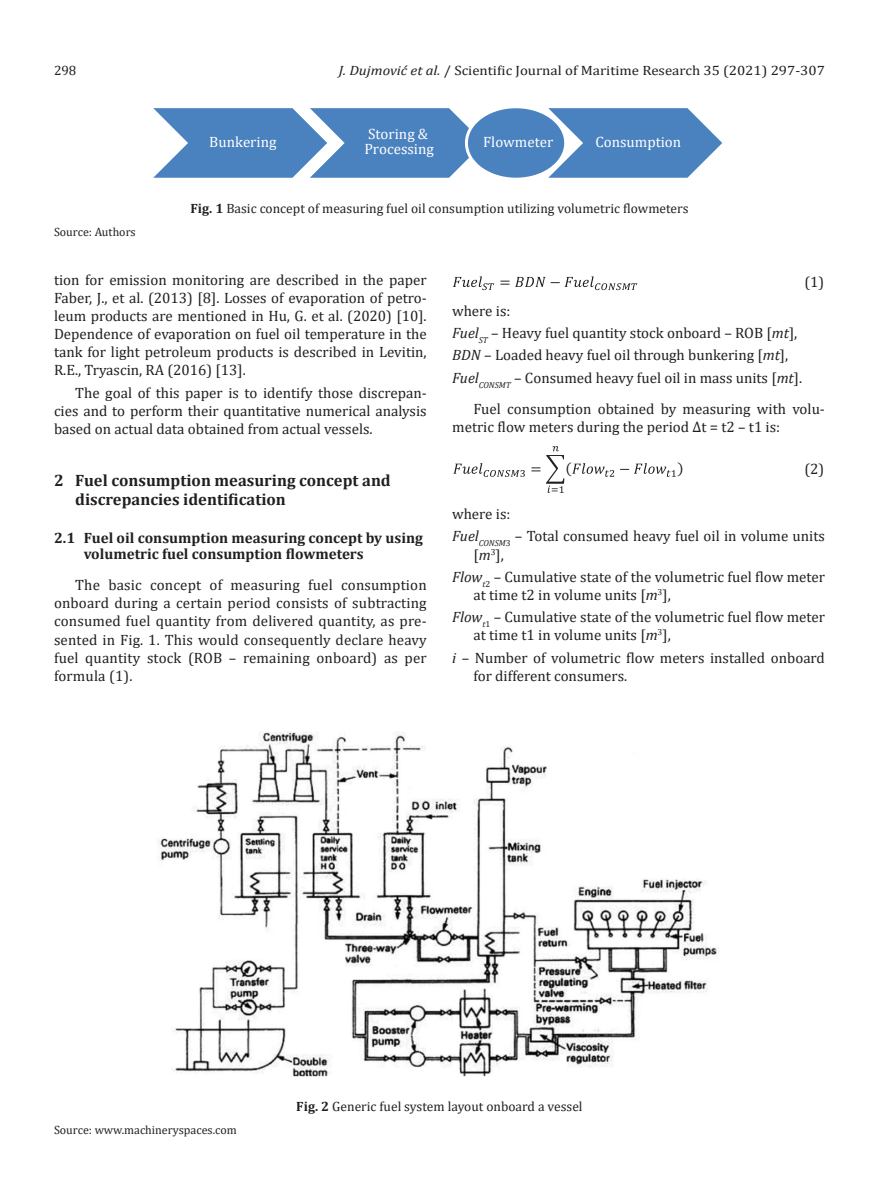
<style>
.page{position:relative;width:893px;height:1191px;background:#fff}
.page>*{position:absolute;margin:0;border:0;box-sizing:border-box;transform-origin:0 0}
.naslov_2{font:700 16.5px/18.3px "Cambria";color:#231f20}
.osnovni_tekst{font:15px/18.1px "Cambria";color:#231f20}
.naslov_3{font:700 15px/16.6px "Cambria";color:#231f20}
.t1{font:15px/14.7px "Cambria";color:#fff}
.formula{font:15px "Cambria";color:#231f20}
.t2{font:15px "Cambria Math";color:#231f20}
.potpis_slika{font:13.5px "Cambria";color:#231f20}
.potpis_slika-2{font:13.5px "Cambria";color:#231f20;scale:1.1 1}
.izvor{font:12px "Cambria";color:#231f20}
.s1{font-style:italic}
.s2{font-weight:700}
</style>
<div class="page">
<svg style="left:453px;top:276px;width:41px;height:14px"></svg>
<svg style="left:500px;top:276px;width:137px;height:14px"></svg>
<svg style="left:453px;top:463px;width:72px;height:14px"></svg>
<svg style="left:572px;top:463px;width:42px;height:14px"></svg>
<svg style="left:620px;top:463px;width:56px;height:14px"></svg>
<svg style="left:531px;top:446px;width:33px;height:47px"></svg>
<svg style="left:153px;top:108px;width:569px;height:70px;background:#6493c8"></svg>
<img style="left:158px;top:731px;width:561px;height:346px">
<p class="potpis_slika" style="left:54px;top:62px;width:24px">298</p>
<p class="potpis_slika-2" style="left:339px;top:62px;width:444px"><span class="s1">J. Dujmović et al.</span> / Scientific Journal of Maritime Research 35 (2021) 297-307</p>
<p class="t1" style="left:209px;top:134px;width:69px">Bunkering</p>
<p class="t1" style="left:364px;top:127px;width:71px">Storing &amp;<br>Processing</p>
<p class="t1" style="left:483px;top:134px;width:72px">Flowmeter</p>
<p class="t1" style="left:595px;top:134px;width:87px">Consumption</p>
<p class="izvor" style="left:54px;top:225px;width:83px">Source: Authors</p>
<p class="potpis_slika" style="left:190px;top:201px;width:500px"><span class="s2">Fig. 1</span> Basic concept of measuring fuel oil consumption utilizing volumetric flowmeters</p>
<p class="osnovni_tekst" style="left:54px;top:270px;width:374px;text-align:justify">tion for emission monitoring are described in the paper Faber, J., et al. (2013) [8]. Losses of evaporation of petro&shy;leum products are mentioned in Hu, G. et al. (2020) [10].<br>Dependence of evaporation on fuel oil temperature in the tank for light petroleum products is described in Levitin, R.E., Tryascin, RA (2016) [13].</p>
<p class="osnovni_tekst" style="left:54px;top:383px;width:374px;text-align:justify;text-indent:21px">The goal of this paper is to identify those discrepan&shy;cies and to perform their quantitative numerical analysis based on actual data obtained from actual vessels.</p>
<p class="naslov_2" style="left:75px;top:471px;width:317px;text-indent:-21px">2 Fuel consumption measuring concept and discrepancies identification</p>
<p class="naslov_3" style="left:84px;top:528px;width:341px;text-indent:-30px">2.1 Fuel oil consumption measuring concept by using volumetric fuel consumption flowmeters</p>
<p class="osnovni_tekst" style="left:54px;top:576px;width:374px;text-align:justify;text-indent:21px">The basic concept of measuring fuel consumption onboard during a certain period consists of subtracting consumed fuel quantity from delivered quantity, as pre&shy;sented in Fig. 1. This would consequently declare heavy fuel quantity stock (ROB – remaining onboard) as per formula (1).</p>
<p class="formula" style="left:804px;top:273px;width:21px">(1)</p>
<p class="osnovni_tekst" style="left:452px;top:301px;width:60px">where is:</p>
<p class="osnovni_tekst" style="left:452px;top:324px;width:347px"><span class="s1">Fuel</span><sub>ST</sub> – Heavy fuel quantity stock onboard – ROB [<span class="s1">mt</span>],</p>
<p class="osnovni_tekst" style="left:452px;top:346px;width:337px"><span class="s1">BDN</span> – Loaded heavy fuel oil through bunkering [<span class="s1">mt</span>],</p>
<p class="osnovni_tekst" style="left:452px;top:368px;width:351px"><span class="s1">Fuel</span><sub>CONSMT</sub> – Consumed heavy fuel oil in mass units [<span class="s1">mt</span>].</p>
<p class="osnovni_tekst" style="left:452px;top:399px;width:374px;text-indent:21px">Fuel consumption obtained by measuring with volu&shy;metric flow meters during the period Δt = t2 – t1 is:</p>
<p class="t2" style="left:566px;top:459px;width:8px">(</p>
<p class="t2" style="left:677px;top:459px;width:8px">)</p>
<p class="formula" style="left:804px;top:460px;width:21px">(2)</p>
<p class="osnovni_tekst" style="left:452px;top:505px;width:60px">where is:</p>
<p class="osnovni_tekst" style="left:473px;top:527px;width:353px;text-indent:-21px"><span class="s1">Fuel</span><sub>CONSM</sub><sub>3</sub> – Total consumed heavy fuel oil in volume units [<span class="s1">m</span><sup>3</sup>],</p>
<p class="osnovni_tekst" style="left:473px;top:567px;width:353px;text-indent:-21px"><span class="s1">Flow</span><sub>t</sub><sub>2</sub> – Cumulative state of the volumetric fuel flow meter at time t2 in volume units [<span class="s1">m</span><sup>3</sup>],</p>
<p class="osnovni_tekst" style="left:473px;top:608px;width:353px;text-indent:-21px"><span class="s1">Flow</span><sub>t</sub><sub>1</sub> – Cumulative state of the volumetric fuel flow meter at time t1 in volume units [<span class="s1">m</span><sup>3</sup>],</p>
<p class="osnovni_tekst" style="left:473px;top:648px;width:353px;text-indent:-21px"><span class="s1">i</span> – Number of volumetric flow meters installed onboard for different consumers.</p>
<p class="izvor" style="left:54px;top:1122px;width:184px">Source: www.machineryspaces.com</p>
<p class="potpis_slika" style="left:296px;top:1098px;width:288px"><span class="s2">Fig. 2</span> Generic fuel system layout onboard a vessel</p>
</div>
